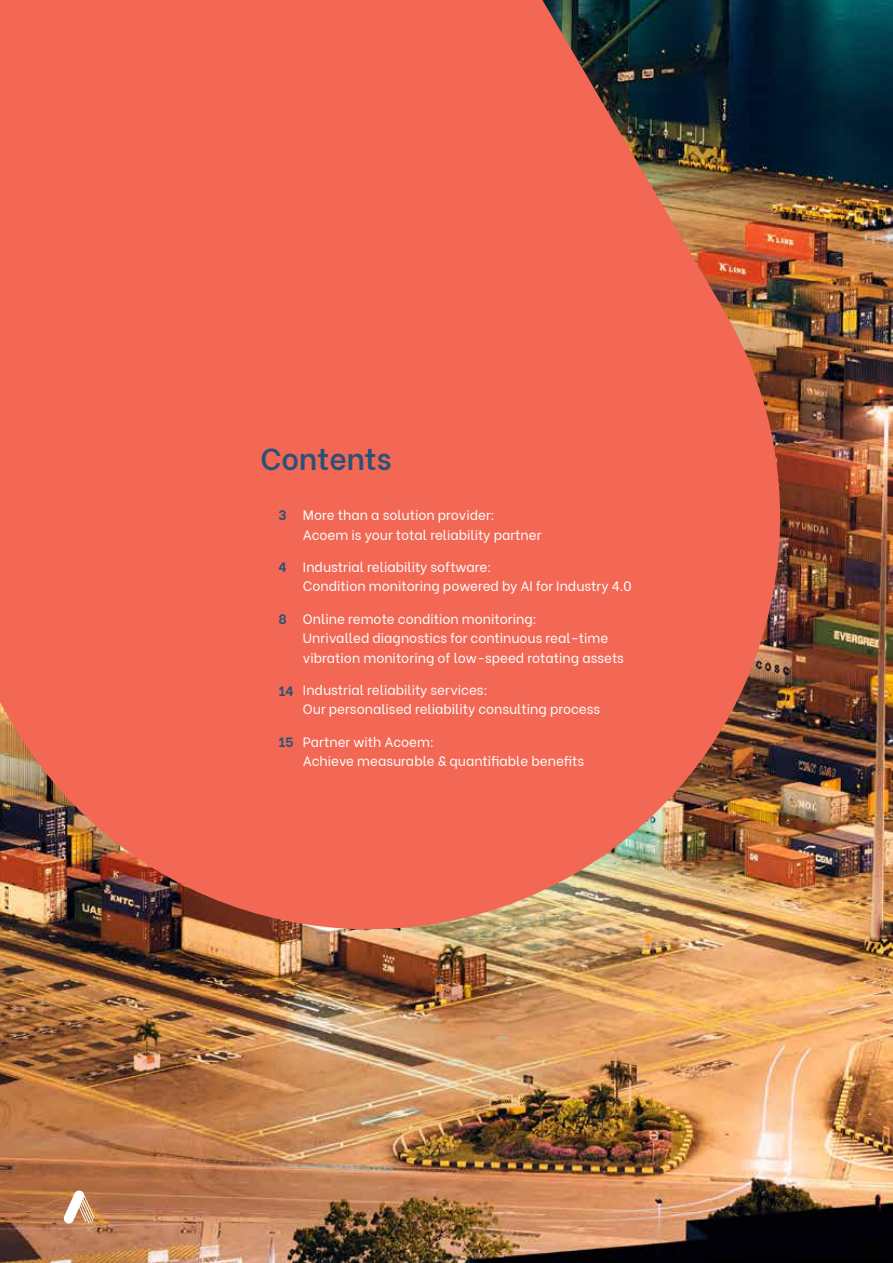
<style>
.page{position:relative;width:893px;height:1263px;background:#fff}
.page>*{position:absolute;margin:0;border:0;box-sizing:border-box;transform-origin:0 0}
.t1{font:600 30px "Be Vietnam";color:#2a5178}
.t2{font:13.5px/19.5px "Be Vietnam";color:#fff}
.t3{font:700 13.5px "Be Vietnam";color:#2a5178}
</style>
<div class="page">
<img style="left:0;top:0;width:892px;height:1263px">
<hr style="left:892px;top:0;width:1px;height:1263px;background:#2a5178">
<img style="left:0;top:0;width:809px;height:987px">
<svg style="left:63px;top:1190px;width:32px;height:33px"></svg>
<h1 class="t1" style="left:260px;top:434px;width:133px">Contents</h1>
<p class="t3" style="left:278px;top:504px;width:10px">3</p>
<p class="t3" style="left:278px;top:556px;width:10px">4</p>
<p class="t3" style="left:278px;top:607px;width:10px">8</p>
<p class="t3" style="left:278px;top:679px;width:17px">14</p>
<p class="t3" style="left:278px;top:730px;width:17px">15</p>
<p class="t2" style="left:303px;top:504px;width:240px">More than a solution provider:<br>Acoem is your total reliability partner</p>
<p class="t2" style="left:303px;top:556px;width:330px">Industrial reliability software:<br>Condition monitoring powered by AI for Industry 4.0</p>
<p class="t2" style="left:303px;top:607px;width:322px">Online remote condition monitoring:<br>Unrivalled diagnostics for continuous real-time vibration monitoring of low-speed rotating assets</p>
<p class="t2" style="left:303px;top:679px;width:299px">Industrial reliability services:<br>Our personalised reliability consulting process</p>
<p class="t2" style="left:303px;top:730px;width:283px">Partner with Acoem:<br>Achieve measurable &amp; quantifiable benefits</p>
</div>
